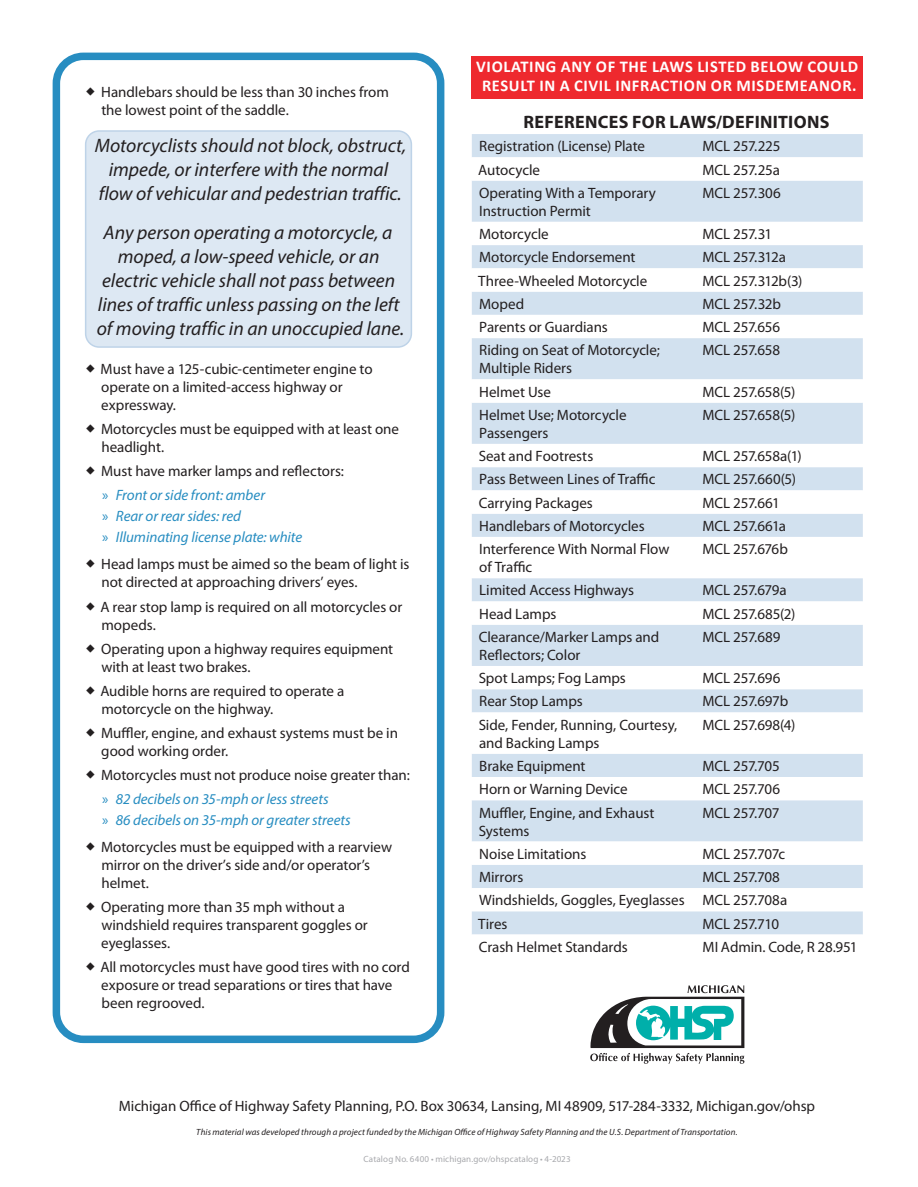
<style>
.page{position:relative;width:918px;height:1187px;background:#fff}
.page>*{position:absolute;margin:0;border:0;box-sizing:border-box;transform-origin:0 0}
.t1{font:italic 19.5px/24px "Myriad Pro";color:#231f20;text-align:center}
.t2{font:700 18px "Myriad Pro";letter-spacing:.015em;color:#231f20}
.t3{font:700 16.5px/19px "Calibri";letter-spacing:.04em;color:#fff;text-align:center}
.t4{font:15px/18px "Myriad Pro";letter-spacing:-.005em;color:#231f20}
.t5{font:italic 15px/21px "Myriad Pro";letter-spacing:-.005em;color:#278dc1}
.t6{font:15px "Myriad Pro";letter-spacing:-.025em;color:#231f20}
.t7{font:italic 9px "Myriad Pro";letter-spacing:.01em;color:#231f20}
.t8{font:9px "Myriad Pro";letter-spacing:.015em;color:#a8a9ad}
.s1{color:#278dc1}
.s2{font-style:italic;color:#278dc1}
.s3{font-style:normal}
</style>
<div class="page">
<div style="left:86px;top:131px;width:325px;height:216px;background:#dde8f3;border-radius:14px"></div>
<div style="left:85px;top:130px;width:327px;height:218px;border:2px solid #bed3e8;border-radius:14px"></div>
<div style="left:53px;top:53px;width:391px;height:990px;border:8px solid #278dc1;border-radius:27px"></div>
<div style="left:471px;top:56px;width:392px;height:43px;background:#ee292e"></div>
<div style="left:472px;top:134px;width:390px;height:23px;background:#d2e1ef"></div>
<svg style="left:472px;top:181px;width:390px;height:754px;fill:#d2e1ef"></svg>
<svg style="left:590px;top:985px;width:154px;height:79px"></svg>
<p class="t4" style="left:101px;top:83px;width:289px">Handlebars should be less than 30 inches from the lowest point of the saddle.</p>
<h1 class="t1" style="left:95px;top:133px;width:313px">Motorcyclists should not block, obstruct, impede, or interfere with the normal flow of vehicular and pedestrian traffic.</h1>
<h1 class="t1" style="left:97px;top:220px;width:309px">Any person operating a motorcycle, a moped, a low-speed vehicle, or an electric vehicle shall not pass between lines of traffic unless passing on the left of moving traffic in an unoccupied lane.</h1>
<p class="t4" style="left:101px;top:360px;width:273px">Must have a 125-cubic-centimeter engine to operate on a limited-access highway or expressway.</p>
<p class="t4" style="left:101px;top:420px;width:299px">Motorcycles must be equipped with at least one headlight.</p>
<p class="t4" style="left:101px;top:459px;width:244px;line-height:24px">Must have marker lamps and reflectors: <span class="s1">»</span> <span class="s2">Front or side front: amber</span></p>
<p class="t5" style="left:102px;top:506px;width:201px"><span class="s3">»</span> Rear or rear sides: red<br><span class="s3">»</span> Illuminating license plate: white</p>
<p class="t4" style="left:101px;top:555px;width:309px">Head lamps must be aimed so the beam of light is not directed at approaching drivers’ eyes.</p>
<p class="t4" style="left:100px;top:597px;width:303px">A rear stop lamp is required on all motorcycles or mopeds.</p>
<p class="t4" style="left:101px;top:639px;width:293px">Operating upon a highway requires equipment with at least two brakes.</p>
<p class="t4" style="left:100px;top:681px;width:245px">Audible horns are required to operate a motorcycle on the highway.</p>
<p class="t4" style="left:101px;top:723px;width:298px">Muffler, engine, and exhaust systems must be in good working order.</p>
<p class="t4" style="left:101px;top:762px;width:310px;line-height:24px">Motorcycles must not produce noise greater than: <span class="s1">»</span> <span class="s2">82 decibels on 35-mph or less streets</span></p>
<p class="t4" style="left:101px;top:806px;width:292px;line-height:27px"><span class="s1">»</span> <span class="s2">86 decibels on 35-mph or greater streets<br></span>Motorcycles must be equipped with a rearview</p>
<p class="t4" style="left:101px;top:855px;width:270px">mirror on the driver’s side and/or operator’s helmet.</p>
<p class="t4" style="left:101px;top:897px;width:268px">Operating more than 35 mph without a windshield requires transparent goggles or eyeglasses.</p>
<p class="t4" style="left:100px;top:957px;width:311px">All motorcycles must have good tires with no cord exposure or tread separations or tires that have been regrooved.</p>
<p class="t3" style="left:476px;top:57px;width:383px">VIOLATING ANY OF THE LAWS LISTED BELOW COULD<br>RESULT IN A CIVIL INFRACTION OR MISDEMEANOR.</p>
<p class="t2" style="left:523px;top:110px;width:307px">REFERENCES FOR LAWS/DEFINITIONS</p>
<p class="t4" style="left:479px;top:137px;width:167px">Registration (License) Plate</p>
<p class="t4" style="left:702px;top:137px;width:79px">MCL 257.225</p>
<p class="t4" style="left:478px;top:160px;width:63px">Autocycle</p>
<p class="t4" style="left:702px;top:160px;width:79px">MCL 257.25a</p>
<p class="t4" style="left:479px;top:184px;width:178px">Operating With a Temporary<br>Instruction Permit</p>
<p class="t4" style="left:702px;top:184px;width:80px">MCL 257.306</p>
<p class="t4" style="left:479px;top:225px;width:71px">Motorcycle</p>
<p class="t4" style="left:702px;top:225px;width:71px">MCL 257.31</p>
<p class="t4" style="left:479px;top:248px;width:158px">Motorcycle Endorsement</p>
<p class="t4" style="left:702px;top:248px;width:85px">MCL 257.312a</p>
<p class="t4" style="left:478px;top:271px;width:170px">Three-Wheeled Motorcycle</p>
<p class="t4" style="left:702px;top:271px;width:101px">MCL 257.312b(3)</p>
<p class="t4" style="left:479px;top:295px;width:47px">Moped</p>
<p class="t4" style="left:702px;top:295px;width:80px">MCL 257.32b</p>
<p class="t4" style="left:479px;top:318px;width:130px">Parents or Guardians</p>
<p class="t4" style="left:702px;top:318px;width:79px">MCL 257.656</p>
<p class="t4" style="left:479px;top:341px;width:182px">Riding on Seat of Motorcycle;<br>Multiple Riders</p>
<p class="t4" style="left:702px;top:341px;width:79px">MCL 257.658</p>
<p class="t4" style="left:479px;top:382px;width:73px">Helmet Use</p>
<p class="t4" style="left:702px;top:382px;width:94px">MCL 257.658(5)</p>
<p class="t4" style="left:479px;top:406px;width:149px">Helmet Use; Motorcycle<br>Passengers</p>
<p class="t4" style="left:702px;top:406px;width:94px">MCL 257.658(5)</p>
<p class="t4" style="left:478px;top:447px;width:116px">Seat and Footrests</p>
<p class="t4" style="left:702px;top:447px;width:100px">MCL 257.658a(1)</p>
<p class="t4" style="left:479px;top:470px;width:178px">Pass Between Lines of Traffic</p>
<p class="t4" style="left:702px;top:470px;width:95px">MCL 257.660(5)</p>
<p class="t4" style="left:478px;top:493px;width:115px">Carrying Packages</p>
<p class="t4" style="left:702px;top:493px;width:79px">MCL 257.661</p>
<p class="t4" style="left:479px;top:517px;width:167px">Handlebars of Motorcycles</p>
<p class="t4" style="left:702px;top:517px;width:85px">MCL 257.661a</p>
<p class="t4" style="left:479px;top:540px;width:192px">Interference With Normal Flow of Traffic</p>
<p class="t4" style="left:702px;top:540px;width:87px">MCL 257.676b</p>
<p class="t4" style="left:479px;top:581px;width:156px">Limited Access Highways</p>
<p class="t4" style="left:702px;top:581px;width:86px">MCL 257.679a</p>
<p class="t4" style="left:479px;top:604px;width:79px">Head Lamps</p>
<p class="t4" style="left:702px;top:604px;width:94px">MCL 257.685(2)</p>
<p class="t4" style="left:478px;top:628px;width:182px">Clearance/Marker Lamps and<br>Reflectors; Color</p>
<p class="t4" style="left:702px;top:628px;width:79px">MCL 257.689</p>
<p class="t4" style="left:478px;top:669px;width:149px">Spot Lamps; Fog Lamps</p>
<p class="t4" style="left:702px;top:669px;width:79px">MCL 257.696</p>
<p class="t4" style="left:479px;top:692px;width:105px">Rear Stop Lamps</p>
<p class="t4" style="left:702px;top:692px;width:87px">MCL 257.697b</p>
<p class="t4" style="left:478px;top:715px;width:200px">Side, Fender, Running, Courtesy, and Backing Lamps</p>
<p class="t4" style="left:702px;top:715px;width:94px">MCL 257.698(4)</p>
<p class="t4" style="left:479px;top:757px;width:108px">Brake Equipment</p>
<p class="t4" style="left:702px;top:757px;width:79px">MCL 257.705</p>
<p class="t4" style="left:479px;top:780px;width:150px">Horn or Warning Device</p>
<p class="t4" style="left:702px;top:780px;width:79px">MCL 257.706</p>
<p class="t4" style="left:478px;top:803px;width:177px">Muffler, Engine, and Exhaust<br>Systems</p>
<p class="t4" style="left:702px;top:803px;width:78px">MCL 257.707</p>
<p class="t4" style="left:479px;top:844px;width:109px">Noise Limitations</p>
<p class="t6" style="left:702px;top:844px;width:84px">MCL 257.707c</p>
<p class="t4" style="left:479px;top:868px;width:46px">Mirrors</p>
<p class="t4" style="left:478px;top:865px;width:310px;line-height:23.2px;text-indent:224px">MCL 257.708<br>Windshields, Goggles, Eyeglasses MCL 257.708a<br>Tires</p>
<p class="t4" style="left:702px;top:914px;width:78px">MCL 257.710</p>
<p class="t4" style="left:478px;top:937px;width:150px">Crash Helmet Standards</p>
<p class="t4" style="left:702px;top:937px;width:156px">MI Admin. Code, R 28.951</p>
<p class="t4" style="left:119px;top:1096px;width:697px">Michigan Office of Highway Safety Planning, P.O. Box 30634, Lansing, MI 48909, 517-284-3332, Michigan.gov/ohsp</p>
<p class="t7" style="left:196px;top:1126px;width:542px">This material was developed through a project funded by the Michigan Office of Highway Safety Planning and the U.S. Department of Transportation.</p>
<p class="t8" style="left:363px;top:1153px;width:208px">Catalog No. 6400 • michigan.gov/ohspcatalog • 4-2023</p>
</div>
